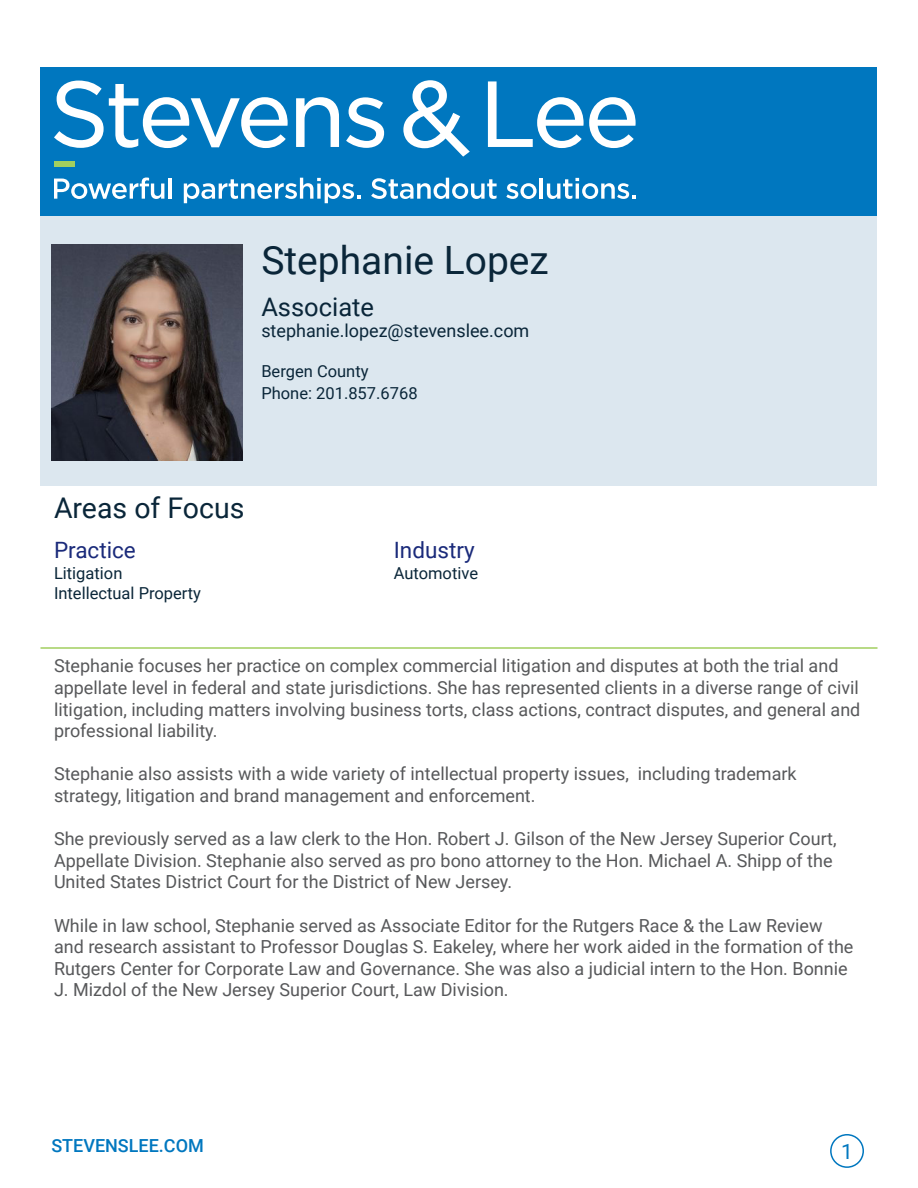
<style>
.page{position:relative;width:918px;height:1188px;background:#fff}
.page>*{position:absolute;margin:0;border:0;box-sizing:border-box;transform-origin:0 0}
.t1{font:39px "Roboto";color:#0a2639}
.t2{font:28.5px "Roboto";color:#0a2639}
.t3{font:25.5px "Roboto";color:#0a2639}
.t4{font:22.5px "Roboto";color:#1a2a7a}
.t5{font:21px "Roboto";color:#0077bf}
.t6{font:18px/21.6px "Roboto";color:#57585a}
.t7{font:18px "Roboto";color:#0a2639}
.t8{font:500 18px "Roboto";color:#0077bf}
.t9{font:16.5px/21.6px "Roboto";color:#0a2639}
</style>
<div class="page">
<div style="left:830px;top:1134px;width:34px;height:34px;border:2px solid #0077bf;border-radius:50%"></div>
<div style="left:40px;top:68px;width:838px;height:148px;background:#0077bf"></div>
<svg style="left:54px;top:81px;width:234px;height:67px"></svg>
<svg style="left:296px;top:97px;width:43px;height:50px"></svg>
<svg style="left:346px;top:97px;width:38px;height:51px"></svg>
<svg style="left:488px;top:81px;width:148px;height:67px"></svg>
<svg style="left:403px;top:80px;width:67px;height:77px"></svg>
<svg style="left:54px;top:178px;width:110px;height:21px"></svg>
<hr style="left:168px;top:178px;width:4px;height:21px;background:#fff">
<svg style="left:184px;top:178px;width:176px;height:25px"></svg>
<svg style="left:371px;top:178px;width:126px;height:21px"></svg>
<svg style="left:506px;top:183px;width:31px;height:16px"></svg>
<hr style="left:540px;top:178px;width:3px;height:21px;background:#fff">
<svg style="left:547px;top:178px;width:89px;height:21px"></svg>
<div style="left:40px;top:216px;width:838px;height:270px;background:#dce7ef"></div>
<div style="left:54px;top:161px;width:21px;height:5px;background:#a2cf5f"></div>
<hr style="left:40px;top:647px;width:838px;height:2px;background:#a2cf5f">
<img style="left:52px;top:244px;width:191px;height:216px">
<p class="t1" style="left:261px;top:233px;width:289px">Stephanie Lopez</p>
<p class="t3" style="left:261px;top:289px;width:114px">Associate</p>
<p class="t7" style="left:261px;top:318px;width:270px">stephanie.lopez@stevenslee.com</p>
<p class="t9" style="left:261px;top:360px;width:158px">Bergen County<br>Phone: 201.857.6768</p>
<p class="t2" style="left:54px;top:488px;width:192px">Areas of Focus</p>
<p class="t4" style="left:54px;top:535px;width:83px">Practice</p>
<p class="t4" style="left:394px;top:535px;width:83px">Industry</p>
<p class="t9" style="left:54px;top:562px;width:70px">Litigation</p>
<p class="t9" style="left:394px;top:562px;width:86px">Automotive</p>
<p class="t9" style="left:54px;top:582px;width:149px">Intellectual Property</p>
<p class="t6" style="left:54px;top:654px;width:808px">Stephanie focuses her practice on complex commercial litigation and disputes at both the trial and appellate level in federal and state jurisdictions. She has represented clients in a diverse range of civil litigation, including matters involving business torts, class actions, contract disputes, and general and professional liability.</p>
<p class="t6" style="left:54px;top:762px;width:744px">Stephanie also assists with a wide variety of intellectual property issues, including trademark strategy, litigation and brand management and enforcement.</p>
<p class="t6" style="left:54px;top:827px;width:784px">She previously served as a law clerk to the Hon. Robert J. Gilson of the New Jersey Superior Court,<br>Appellate Division. Stephanie also served as pro bono attorney to the Hon. Michael A. Shipp of the<br>United States District Court for the District of New Jersey.</p>
<p class="t6" style="left:54px;top:914px;width:801px">While in law school, Stephanie served as Associate Editor for the Rutgers Race &amp; the Law Review and research assistant to Professor Douglas S. Eakeley, where her work aided in the formation of the Rutgers Center for Corporate Law and Governance. She was also a judicial intern to the Hon. Bonnie J. Mizdol of the New Jersey Superior Court, Law Division.</p>
<p class="t8" style="left:51px;top:1133px;width:154px">STEVENSLEE.COM</p>
<p class="t5" style="left:841px;top:1137px;width:13px">1</p>
</div>
